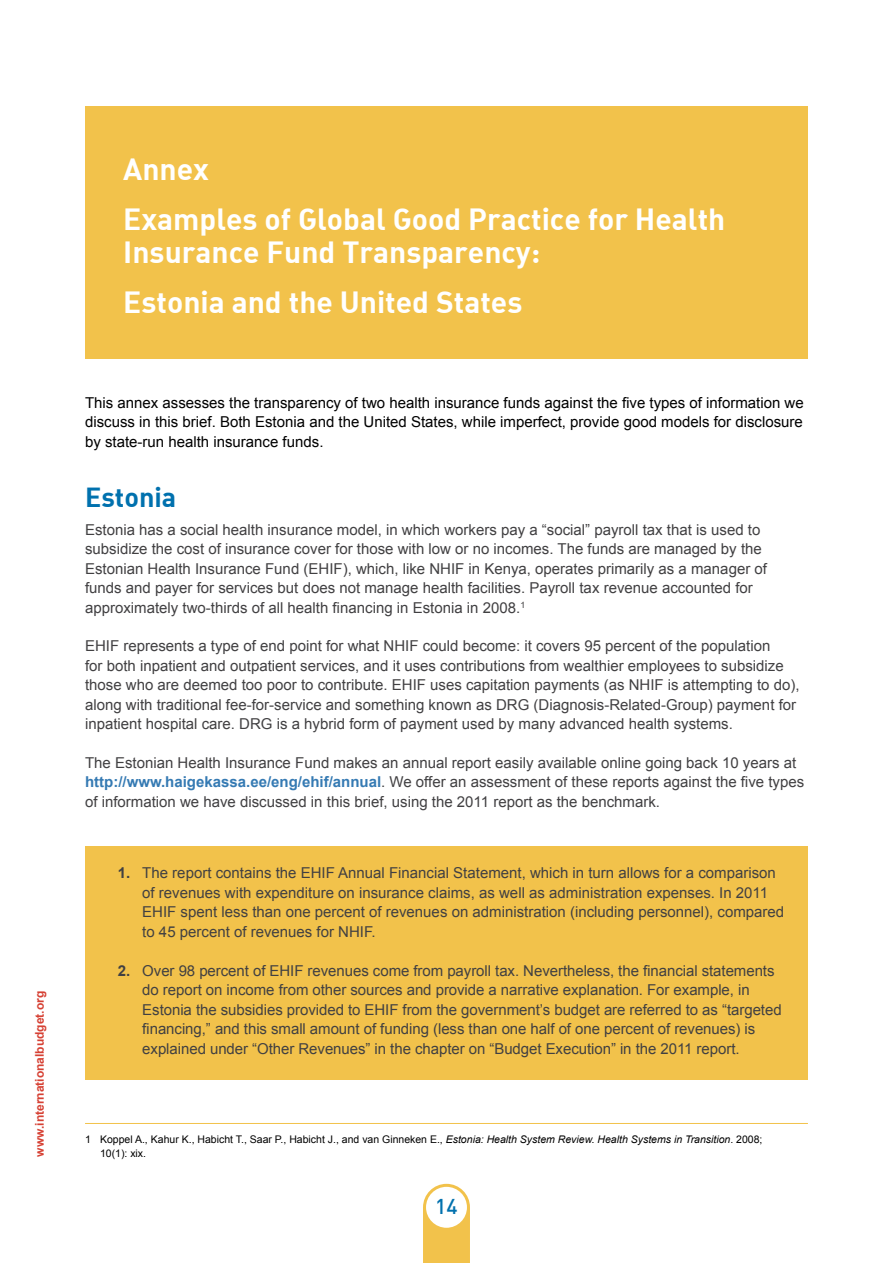
<style>
.page{position:relative;width:893px;height:1263px;background:#fff}
.page>*{position:absolute;margin:0;border:0;box-sizing:border-box;transform-origin:0 0}
.t1{font:30px/49.9px "DIN Black Alternate";color:#fff}
.t2{font:27px "DIN Black Alternate";color:#0071ae}
.t3{font:500 21px "DIN";color:#0071ae}
.t4{font:15px/19.5px "Arial";color:#414042}
.t5{font:15px/19.5px "Arial";color:#000;text-align:justify}
.t6{font:700 12px "Arial";color:#d64134}
.t7{font:10.5px/13.5px "Arial";color:#000}
.s1{font-weight:700;color:#357ab3}
.s2{font-weight:700}
.s3{font-style:italic}
</style>
<div class="page">
<div style="left:423px;top:1212px;width:47px;height:51px;background:#f2c24b"></div>
<div style="left:424px;top:1185px;width:44px;height:44px;background:#fff;border-radius:50%"></div>
<div style="left:423px;top:1184px;width:47px;height:47px;border:3px solid #f2c24b;border-radius:50%"></div>
<div style="left:85px;top:106px;width:723px;height:253px;background:#f2c24b"></div>
<div style="left:85px;top:846px;width:723px;height:233px;background:#f2c24b"></div>
<hr style="left:85px;top:1123px;width:723px;height:1px;background:#f2c24b">
<p class="t6" style="left:35px;top:1157px;width:167px;rotate:-90deg">www.internationalbudget.org</p>
<h1 class="t1" style="left:123px;top:146px;width:603px">Annex<br>Examples of Global Good Practice for Health</h1>
<h1 class="t1" style="left:123px;top:229px;width:419px">Insurance Fund Transparency:<br>Estonia and the United States</h1>
<p class="t5" style="left:85px;top:393px;width:720px">This annex assesses the transparency of two health insurance funds against the five types of information we discuss in this brief. Both Estonia and the United States, while imperfect, provide good models for disclosure by state-run health insurance funds.</p>
<h2 class="t2" style="left:85px;top:485px;width:93px">Estonia</h2>
<p class="t4" style="left:85px;top:520px;width:683px">Estonia has a social health insurance model, in which workers pay a “social” payroll tax that is used to subsidize the cost of insurance cover for those with low or no incomes. The funds are managed by the Estonian Health Insurance Fund (EHIF), which, like NHIF in Kenya, operates primarily as a manager of funds and payer for services but does not manage health facilities. Payroll tax revenue accounted for approximately two-thirds of all health financing in Estonia in 2008.<sup>1</sup></p>
<p class="t4" style="left:85px;top:636px;width:716px">EHIF represents a type of end point for what NHIF could become: it covers 95 percent of the population<br>for both inpatient and outpatient services, and it uses contributions from wealthier employees to subsidize those who are deemed too poor to contribute. EHIF uses capitation payments (as NHIF is attempting to do), along with traditional fee-for-service and something known as DRG (Diagnosis-Related-Group) payment for inpatient hospital care. DRG is a hybrid form of payment used by many advanced health systems.</p>
<p class="t4" style="left:85px;top:753px;width:721px">The Estonian Health Insurance Fund makes an annual report easily available online going back 10 years at <span class="s1">http://www.haigekassa.ee/eng/ehif/annual</span>. We offer an assessment of these reports against the five types of information we have discussed in this brief, using the 2011 report as the benchmark.</p>
<p class="t4" style="left:142px;top:863px;width:643px;text-indent:-25px"><span class="s2">1.</span> The report contains the EHIF Annual Financial Statement, which in turn allows for a comparison of revenues with expenditure on insurance claims, as well as administration expenses. In 2011<br>EHIF spent less than one percent of revenues on administration (including personnel), compared to 45 percent of revenues for NHIF.</p>
<p class="t4" style="left:142px;top:961px;width:641px;text-indent:-24px"><span class="s2">2.</span> Over 98 percent of EHIF revenues come from payroll tax. Nevertheless, the financial statements do report on income from other sources and provide a narrative explanation. For example, in Estonia the subsidies provided to EHIF from the government’s budget are referred to as “targeted financing,” and this small amount of funding (less than one half of one percent of revenues) is explained under “Other Revenues” in the chapter on “Budget Execution” in the 2011 report.</p>
<p class="t7" style="left:100px;top:1133px;width:664px;text-indent:-15px">1 Koppel A., Kahur K., Habicht T., Saar P., Habicht J., and van Ginneken E., <span class="s3">Estonia: Health System Review. Health Systems in Transition</span>. 2008;<br>10(1): xix.</p>
<h3 class="t3" style="left:435px;top:1198px;width:24px">14</h3>
</div>
